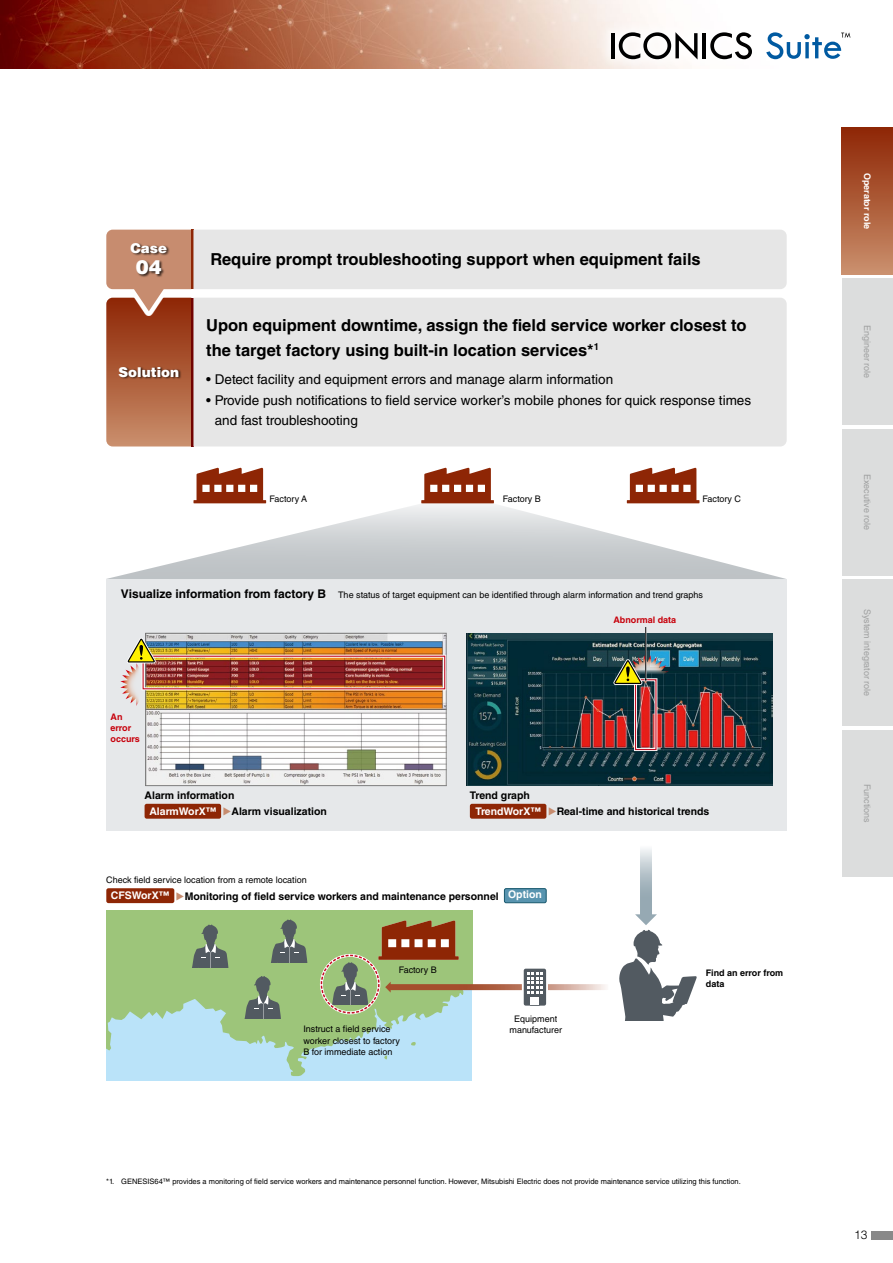
<style>
.page{position:relative;width:893px;height:1263px;background:#fff}
.page>*{position:absolute;margin:0;border:0;box-sizing:border-box;transform-origin:0 0}
.t1{font:900 19.5px "Helvetica LT Std";color:#fff}
.t2{font:700 16.5px/24.8px "Helvetica LT Std";color:#000}
.t3{font:13.5px/20.2px "Helvetica LT Std";color:#000}
.t4{font:900 13.5px "Helvetica LT Std";color:#fff}
.t5{font:300 12px "Helvetica LT Std";color:#000}
.t6{font:700 10.5px/16.4px "Helvetica LT Std";color:#000}
.t7{font:9px/11.2px "Helvetica LT Std";color:#000;text-align:center}
.t8{font:9px "Helvetica LT Std";color:#9fa0a0}
.t9{font:700 9px/11.2px "Helvetica LT Std";color:#c7000b}
.t10{font:700 9px/11.2px "Helvetica LT Std";color:#000}
.t11{font:700 9px "Helvetica LT Std";color:#fff}
.t12{font:7.5px "Helvetica LT Std";color:#000}
.s1{font-weight:700;font-size:12px}
.s2{color:#fff}
.s3{color:#c78c6f}
</style>
<div class="page">
<div style="left:106px;top:911px;width:366px;height:170px;background:#bae3f9"></div>
<svg style="left:106px;top:911px;width:366px;height:165px;fill:#9dc57a"></svg>
<div style="left:106px;top:579px;width:681px;height:251px;background:#e6e8ea"></div>
<svg style="left:193px;top:468px;width:73px;height:35px"></svg>
<svg style="left:421px;top:468px;width:73px;height:35px"></svg>
<svg style="left:378px;top:920px;width:81px;height:40px"></svg>
<svg style="left:627px;top:468px;width:72px;height:35px"></svg>
<img style="left:467px;top:633px;width:306px;height:153px">
<svg style="left:106px;top:503px;width:680px;height:76px"></svg>
<svg style="left:270px;top:919px;width:38px;height:43px"></svg>
<svg style="left:191px;top:924px;width:38px;height:43px"></svg>
<svg style="left:331px;top:962px;width:38px;height:43px"></svg>
<svg style="left:243px;top:976px;width:39px;height:43px"></svg>
<img style="left:148px;top:635px;width:296px;height:149px">
<div style="left:146px;top:633px;width:300px;height:153px;border:1px solid #898989"></div>
<div style="left:143px;top:656px;width:302px;height:33px;border:1px solid #c30e23"></div>
<img style="left:120px;top:635px;width:45px;height:72px">
<div style="left:634px;top:678px;width:23px;height:73px;border:3px solid #fff"></div>
<div style="left:635px;top:679px;width:21px;height:71px;border:1px solid #c30e23"></div>
<div style="left:320px;top:954px;width:60px;height:60px;border:3px solid #fff;border-radius:50%"></div>
<div style="left:321px;top:955px;width:59px;height:58px;border:2px dashed #c30e23;border-radius:50%"></div>
<svg style="left:640px;top:849px;width:12px;height:65px"></svg>
<svg style="left:619px;top:914px;width:78px;height:106px"></svg>
<svg style="left:391px;top:984px;width:215px;height:6px"></svg>
<svg style="left:385px;top:982px;width:6px;height:10px"></svg>
<div style="left:522px;top:967px;width:26px;height:40px;border:6px solid #fff"></div>
<div style="left:528px;top:994px;width:14px;height:13px;border:6px solid #fff"></div>
<div style="left:524px;top:969px;width:22px;height:36px;border:2px solid #525a61"></div>
<div style="left:530px;top:996px;width:10px;height:10px;border:2px solid #525a61"></div>
<div style="left:525px;top:970px;width:20px;height:34px;background:#525a61"></div>
<svg style="left:527px;top:972px;width:16px;height:22px"></svg>
<div style="left:531px;top:997px;width:8px;height:7px;background:#fff"></div>
<hr style="left:645px;top:627px;width:1px;height:53px;background:#000">
<img style="left:611px;top:655px;width:59px;height:45px">
<svg style="left:106px;top:230px;width:681px;height:216px"></svg>
<div style="left:131px;top:243px;width:39px;height:35px;background:#000;opacity:.7"></div>
<div style="left:119px;top:366px;width:63px;height:14px;background:#000;opacity:.7"></div>
<div style="left:470px;top:804px;width:76px;height:15px;background:#8e2605;border-radius:2px"></div>
<div style="left:145px;top:804px;width:76px;height:15px;background:#8e2605;border-radius:2px"></div>
<div style="left:106px;top:888px;width:68px;height:15px;background:#8e2605;border-radius:2px"></div>
<div style="left:504px;top:889px;width:42px;height:14px;background:#5894af;border-radius:2px"></div>
<div style="left:504px;top:888px;width:43px;height:15px;border:1px solid #18586e;border-radius:2px"></div>
<div style="left:842px;top:128px;width:51px;height:146px;background:linear-gradient(to bottom,#8e2604,#ca8f6b)"></div>
<div style="left:842px;top:730px;width:51px;height:147px;background:#dcdddd"></div>
<div style="left:842px;top:579px;width:51px;height:147px;background:#dcdddd"></div>
<div style="left:842px;top:429px;width:51px;height:146px;background:#dcdddd"></div>
<div style="left:842px;top:278px;width:51px;height:147px;background:#dcdddd"></div>
<img style="left:0;top:0;width:645px;height:68px">
<div style="left:872px;top:1231px;width:21px;height:8px;background:#898989"></div>
<div style="left:596px;top:18px;width:269px;height:56px;background:#fff"></div>
<hr style="left:611px;top:33px;width:3px;height:25px;background:#000">
<svg style="left:619px;top:32px;width:78px;height:28px"></svg>
<hr style="left:703px;top:33px;width:3px;height:25px;background:#000">
<svg style="left:710px;top:32px;width:42px;height:27px"></svg>
<svg style="left:766px;top:32px;width:84px;height:27px"></svg>
<h3 class="t4" style="left:130px;top:239px;width:38px">Case</h3>
<h1 class="t1" style="left:136px;top:254px;width:28px">04</h1>
<h2 class="t2" style="left:210px;top:246px;width:492px">Require prompt troubleshooting support when equipment fails</h2>
<h3 class="t4" style="left:118px;top:363px;width:62px">Solution</h3>
<h2 class="t2" style="left:206px;top:312px;width:542px">Upon equipment downtime, assign the field service worker closest to the target factory using built-in location services*<sup>1</sup></h2>
<h3 class="t3" style="left:206px;top:369px;width:408px">• Detect facility and equipment errors and manage alarm information</h3>
<h3 class="t3" style="left:215px;top:390px;width:538px;text-indent:-9px">• Provide push notifications to field service worker’s mobile phones for quick response times and fast troubleshooting</h3>
<p class="t7" style="left:270px;top:493px;width:39px">Factory A</p>
<p class="t7" style="left:503px;top:493px;width:40px">Factory B</p>
<p class="t7" style="left:702px;top:493px;width:40px">Factory C</p>
<p class="t7" style="left:121px;top:589px;width:584px"><span class="s1">Visualize information from factory B</span> The status of target equipment can be identified through alarm information and trend graphs</p>
<p class="t9" style="left:111px;top:711px;width:31px">An error occurs</p>
<p class="t6" style="left:149px;top:787px;width:179px;text-indent:-5px">Alarm information<br><span class="s2">AlarmWorX™</span> <span class="s3">▶</span>Alarm visualization</p>
<p class="t9" style="left:613px;top:614px;width:64px">Abnormal data</p>
<p class="t6" style="left:475px;top:787px;width:235px;text-indent:-6px">Trend graph<br><span class="s2">TrendWorX™</span> <span class="s3">▶</span>Real-time and historical trends</p>
<p class="t7" style="left:106px;top:875px;width:202px">Check field service location from a remote location</p>
<p class="t6" style="left:111px;top:888px;width:433px"><span class="s2">CFSWorX™</span> <span class="s3">▶</span>Monitoring of field service workers and maintenance personnel <span class="s2">Option</span></p>
<p class="t7" style="left:399px;top:964px;width:40px">Factory B</p>
<p class="t7" style="left:303px;top:1023px;width:98px;text-align:left">Instruct a field service worker closest to factory<br>B for immediate action</p>
<p class="t7" style="left:510px;top:1013px;width:54px">Equipment manufacturer</p>
<p class="t10" style="left:706px;top:967px;width:79px">Find an error from data</p>
<p class="t12" style="left:106px;top:1177px;width:636px">*1. GENESIS64™ provides a monitoring of field service workers and maintenance personnel function. However, Mitsubishi Electric does not provide maintenance service utilizing this function.</p>
<p class="t11" style="left:873px;top:173px;width:58px;rotate:90deg">Operator role</p>
<p class="t8" style="left:873px;top:325px;width:55px;rotate:90deg">Engineer role</p>
<p class="t8" style="left:873px;top:474px;width:57px;rotate:90deg">Executive role</p>
<p class="t8" style="left:873px;top:609px;width:88px;rotate:90deg">System integrator role</p>
<p class="t8" style="left:873px;top:784px;width:40px;rotate:90deg">Functions</p>
<h3 class="t5" style="left:854px;top:1227px;width:15px">13</h3>
</div>
